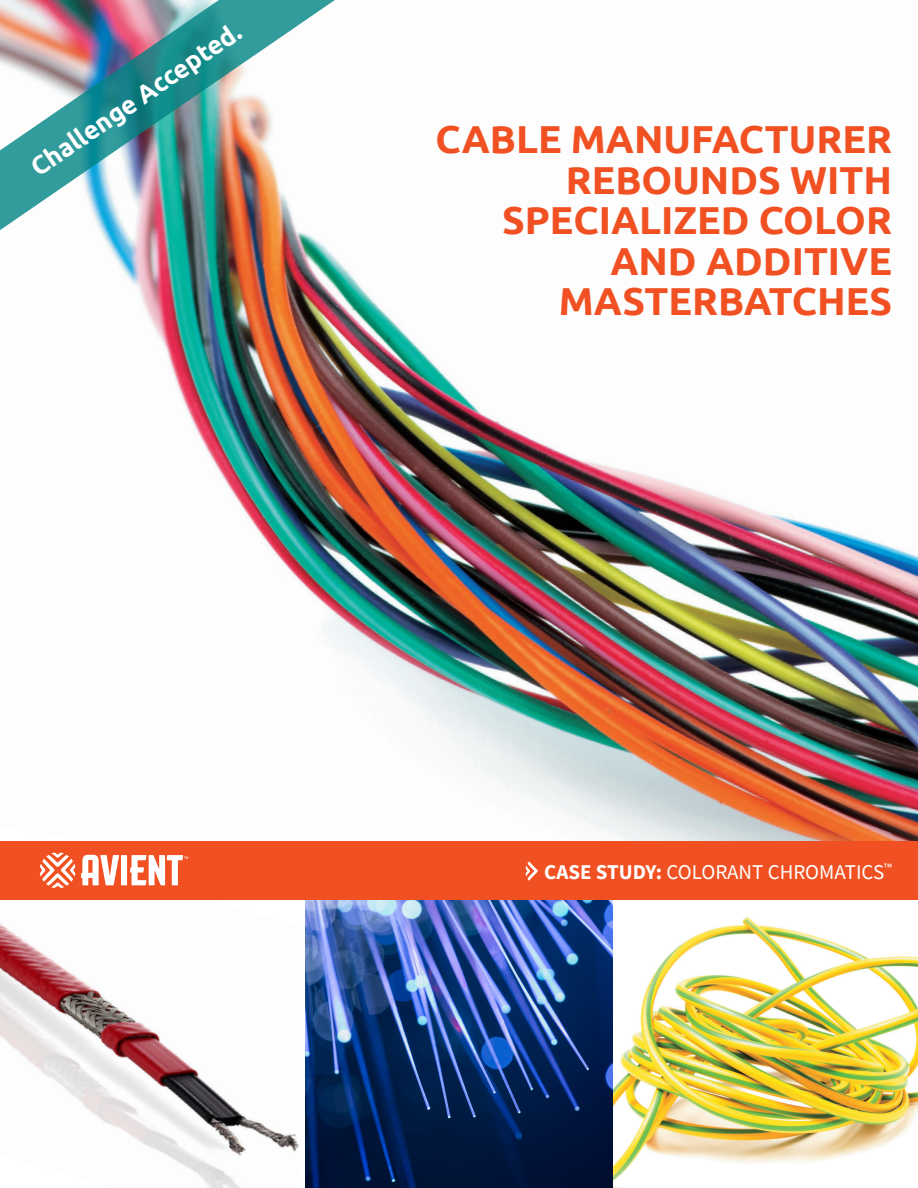
<style>
.page{position:relative;width:918px;height:1188px;background:#fff}
.page>*{position:absolute;margin:0;border:0;box-sizing:border-box;transform-origin:0 0}
.t1{font:700 39px/40.5px "Ubuntu";color:#f15122;text-align:right}
.t2{font:700 25.65px "Ubuntu";color:#fff}
.t3{font:21px "Source Sans Pro";color:#fff}
.s1{font-weight:700}
</style>
<div class="page">
<img style="left:612px;top:899px;width:306px;height:289px">
<img style="left:306px;top:899px;width:306px;height:289px">
<img style="left:0;top:899px;width:303px;height:289px">
<img style="left:111px;top:251px;width:807px;height:590px">
<div style="left:0;top:841px;width:918px;height:58px;background:#f15122"></div>
<img style="left:0;top:0;width:335px;height:251px">
<svg style="left:40px;top:853px;width:148px;height:35px"></svg>
<svg style="left:526px;top:861px;width:12px;height:20px"></svg>
<p class="t2" style="left:24px;top:156px;width:250px;rotate:-34deg">Challenge Accepted.</p>
<p class="t1" style="left:435px;top:119px;width:458px">CABLE MANUFACTURER<br>REBOUNDS WITH<br>SPECIALIZED COLOR<br>AND ADDITIVE<br>MASTERBATCHES</p>
<p class="t3" style="left:544px;top:858px;width:349px"><span class="s1">CASE STUDY:</span> COLORANT CHROMATICS<sup>™</sup></p>
</div>
